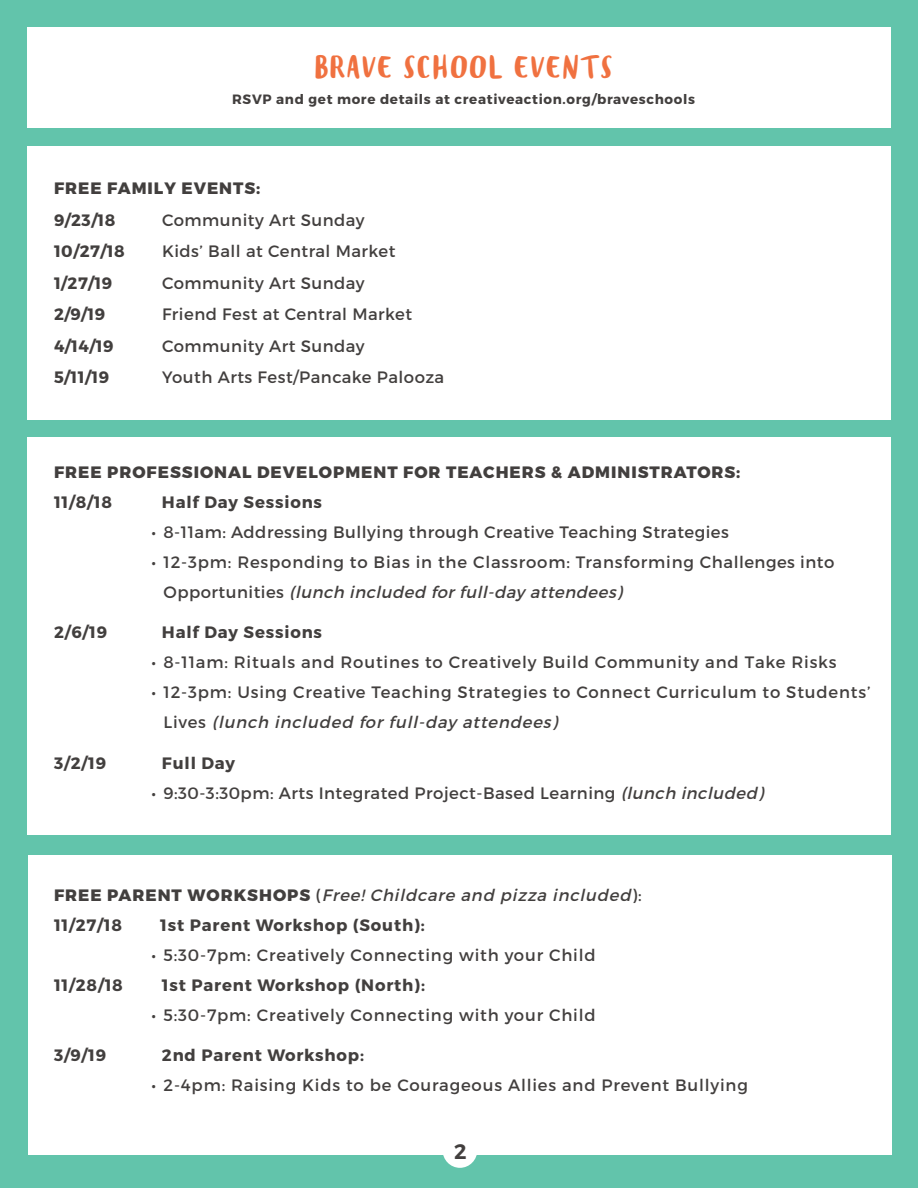
<style>
.page{position:relative;width:918px;height:1188px;background:#62c4ab}
.page>*{position:absolute;margin:0;border:0;box-sizing:border-box;transform-origin:0 0}
.t1{font:25.5px "Blog Script";letter-spacing:.05em;color:#f07140}
.t2{font:600 21px "Montserrat";color:#423f3e}
.t3{font:16.5px/30px "Montserrat";letter-spacing:.045em;color:#423f3e}
.t4{font:700 16.5px "Montserrat";letter-spacing:.05em;color:#423f3e}
.t5{font:800 16.5px "Montserrat";letter-spacing:.06em;color:#423f3e}
.t6{font:italic 16.5px "Montserrat";color:#423f3e}
.t7{font:700 13.5px "Montserrat";letter-spacing:.05em;color:#423f3e}
.s1{font-style:italic}
.s2{font-weight:800;font-style:normal}
.s3{font-style:normal}
</style>
<div class="page">
<div style="left:27px;top:27px;width:864px;height:100px;background:#fff"></div>
<div style="left:27px;top:147px;width:864px;height:273px;background:#fff"></div>
<div style="left:27px;top:437px;width:864px;height:398px;background:#fff"></div>
<div style="left:28px;top:855px;width:864px;height:300px;background:#fff"></div>
<div style="left:443px;top:1132px;width:34px;height:36px;background:#fff;border-radius:50%"></div>
<p class="t1" style="left:314px;top:53px;width:301px">BRAVE SCHOOL EVENTS</p>
<p class="t7" style="left:232px;top:91px;width:464px">RSVP and get more details at creativeaction.org/braveschools</p>
<p class="t5" style="left:54px;top:178px;width:208px">FREE FAMILY EVENTS:</p>
<p class="t4" style="left:54px;top:210px;width:63px">9/23/18</p>
<p class="t3" style="left:162px;top:205px;width:204px">Community Art Sunday</p>
<p class="t4" style="left:54px;top:241px;width:72px">10/27/18</p>
<p class="t3" style="left:162px;top:236px;width:235px">Kids’ Ball at Central Market</p>
<p class="t4" style="left:54px;top:273px;width:60px">1/27/19</p>
<p class="t3" style="left:162px;top:268px;width:204px">Community Art Sunday</p>
<p class="t4" style="left:54px;top:304px;width:53px">2/9/19</p>
<p class="t3" style="left:162px;top:299px;width:252px">Friend Fest at Central Market</p>
<p class="t4" style="left:54px;top:336px;width:61px">4/14/19</p>
<p class="t3" style="left:162px;top:331px;width:204px">Community Art Sunday</p>
<p class="t4" style="left:54px;top:367px;width:57px">5/11/19</p>
<p class="t3" style="left:162px;top:362px;width:284px">Youth Arts Fest/Pancake Palooza</p>
<p class="t5" style="left:54px;top:462px;width:688px">FREE PROFESSIONAL DEVELOPMENT FOR TEACHERS &amp; ADMINISTRATORS:</p>
<p class="t4" style="left:54px;top:492px;width:60px">11/8/18</p>
<p class="t4" style="left:162px;top:492px;width:162px">Half Day Sessions</p>
<p class="t3" style="left:152px;top:517px;width:579px">• 8-11am: Addressing Bullying through Creative Teaching Strategies</p>
<p class="t3" style="left:164px;top:547px;width:672px;text-indent:-12px">• 12-3pm: Responding to Bias in the Classroom: Transforming Challenges into<br>O p p o r t u n i t i e s <span class="s1">(lunch included forfull-day attendees)</span></p>
<p class="t4" style="left:54px;top:622px;width:55px">2/6/19</p>
<p class="t4" style="left:162px;top:622px;width:162px">Half Day Sessions</p>
<p class="t3" style="left:152px;top:647px;width:687px">• 8-11am: Rituals and Routines to Creatively Build Community and Take Risks</p>
<p class="t3" style="left:164px;top:677px;width:709px;text-indent:-12px">• 12-3pm: Using Creative Teaching Strategies to Connect Curriculum to Students’<br>L i ve s <span class="s1">(lunch included for full-day attendees)</span></p>
<p class="t4" style="left:54px;top:753px;width:54px">3/2/19</p>
<p class="t4" style="left:162px;top:753px;width:75px">Full Day</p>
<p class="t3" style="left:152px;top:778px;width:617px">• 9:30-3:30pm: Arts Integrated Project-Based Learning <span class="s1">(lunch included)</span></p>
<p class="t6" style="left:54px;top:885px;width:589px"><span class="s2">F R E E PA R E N T WO R KS H O P S</span> <span class="s3">(</span> Free! Childcare and pizza included<span class="s3">) :</span></p>
<p class="t4" style="left:54px;top:915px;width:70px">11/27/18</p>
<p class="t4" style="left:160px;top:915px;width:266px">1st Parent Workshop (South):</p>
<p class="t3" style="left:152px;top:940px;width:446px">• 5:30-7pm: Creatively Connecting with your Child</p>
<p class="t4" style="left:54px;top:975px;width:70px">11/28/18</p>
<p class="t4" style="left:162px;top:975px;width:265px">1st Parent Workshop (North):</p>
<p class="t3" style="left:152px;top:1000px;width:446px">• 5:30-7pm: Creatively Connecting with your Child</p>
<p class="t4" style="left:54px;top:1045px;width:54px">3/9/19</p>
<p class="t4" style="left:162px;top:1045px;width:203px">2nd Parent Workshop:</p>
<p class="t3" style="left:152px;top:1070px;width:598px">• 2-4pm: Raising Kids to be Courageous Allies and Prevent Bullying</p>
<p class="t2" style="left:454px;top:1138px;width:14px">2</p>
</div>
